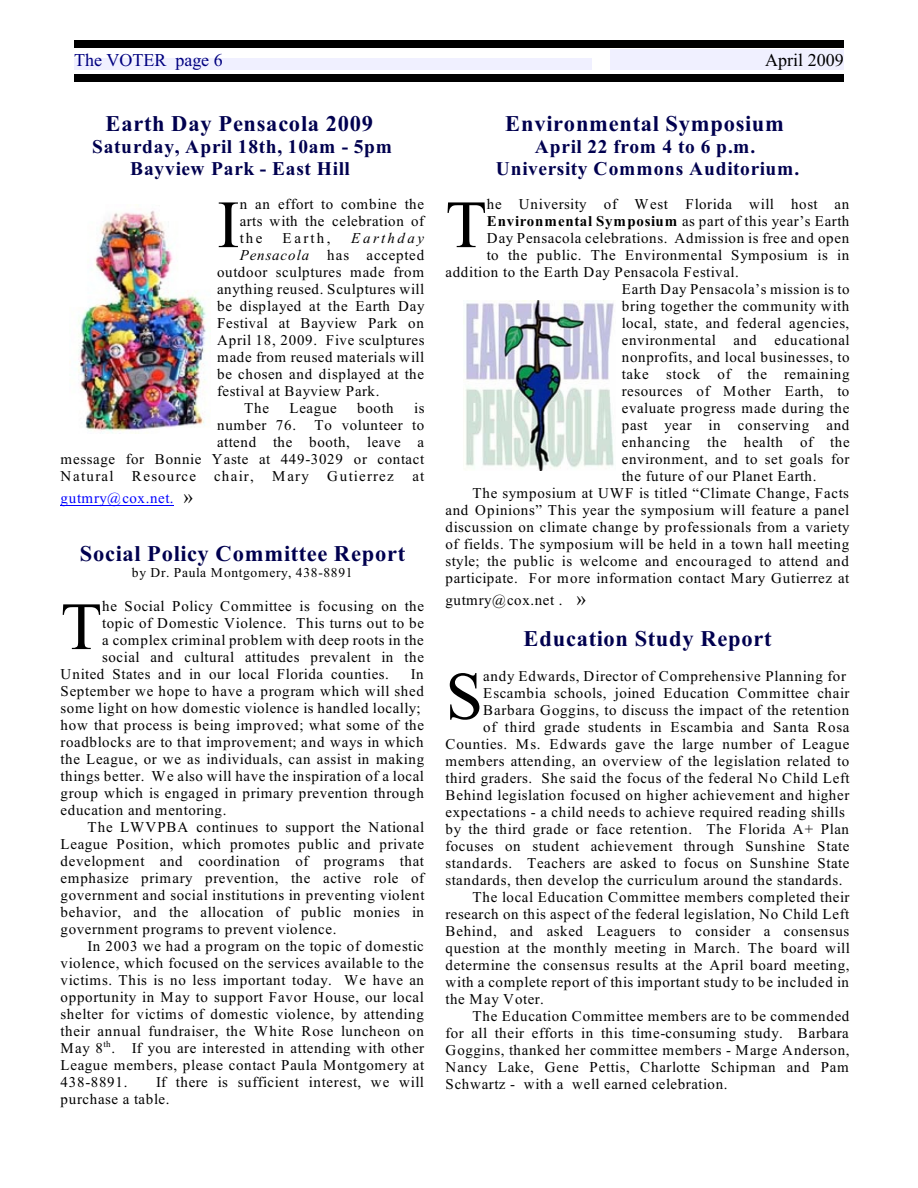
<style>
.page{position:relative;width:918px;height:1188px;background:#fff}
.page>*{position:absolute;margin:0;border:0;box-sizing:border-box;transform-origin:0 0}
.t1{font:67.5px "Times New Roman";color:#000}
.t2{font:700 22.5px "Times New Roman";letter-spacing:.035em;color:#00004f}
.t3{font:700 19.5px/21.6px "Times New Roman";letter-spacing:.035em;color:#00004f;text-align:center}
.t4{font:18px "Times New Roman";color:#000080}
.t5{font:18px "Times New Roman";color:#000}
.t6{font:15px/17px "Times New Roman";letter-spacing:.04em;color:#000;text-align:justify}
.t7{font:15px "Times New Roman";letter-spacing:.04em;color:#00f}
.t8{font:italic 15px "Times New Roman";letter-spacing:.17em;color:#000}
.t9{font:13.5px "Times New Roman";letter-spacing:.06em;color:#000}
.t10{font:9px "Times New Roman";color:#000}
.s1{font-style:italic}
.s2{font-size:19.5px;color:#000}
.s3{font-weight:700}
.s4{font-size:19.5px}
</style>
<div class="page">
<div style="left:74px;top:40px;width:527px;height:8px;background:#000"></div>
<div style="left:601px;top:40px;width:242px;height:8px;background:#000"></div>
<div style="left:74px;top:75px;width:527px;height:7px;background:#000"></div>
<div style="left:601px;top:75px;width:242px;height:7px;background:#000"></div>
<div style="left:74px;top:58px;width:517px;height:12px;background:#f0f0ff"></div>
<div style="left:610px;top:50px;width:233px;height:20px;background:#f0f0ff"></div>
<hr style="left:61px;top:505px;width:113px;height:1px;background:#00f">
<img style="left:78px;top:210px;width:133px;height:224px">
<img style="left:463px;top:300px;width:151px;height:170px">
<p class="t4" style="left:74px;top:54px;width:150px">The VOTER page 6</p>
<p class="t5" style="left:765px;top:54px;width:80px">April 2009</p>
<h2 class="t2" style="left:105px;top:116px;width:269px">Earth Day Pensacola 2009</h2>
<h3 class="t3" style="left:92px;top:138px;width:301px">Saturday, April 18th, 10am - 5pm<br>Bayview Park - East Hill</h3>
<h1 class="t1" style="left:217px;top:200px;width:24px">I</h1>
<p class="t6" style="left:240px;top:197px;width:186px">n an effort to combine the arts with the celebration of the</p>
<p class="t6" style="left:283px;top:231px;width:50px">Earth,</p>
<p class="t8" style="left:351px;top:233px;width:74px">Earthday</p>
<p class="t6" style="left:240px;top:248px;width:186px"><span class="s1">Pensacola</span> has accepted</p>
<p class="t6" style="left:217px;top:265px;width:208px">outdoor sculptures made from</p>
<p class="t6" style="left:217px;top:282px;width:209px">anything reused. Sculptures will</p>
<p class="t6" style="left:217px;top:299px;width:209px">be displayed at the Earth Day</p>
<p class="t6" style="left:217px;top:316px;width:208px">Festival at Bayview Park on</p>
<p class="t6" style="left:217px;top:333px;width:209px">April 18, 2009. Five sculptures</p>
<p class="t6" style="left:217px;top:350px;width:209px">made from reused materials will</p>
<p class="t6" style="left:217px;top:367px;width:209px">be chosen and displayed at the</p>
<p class="t6" style="left:217px;top:384px;width:164px">festival at Bayview Park.</p>
<p class="t6" style="left:244px;top:401px;width:26px">The</p>
<p class="t6" style="left:289px;top:401px;width:49px">League</p>
<p class="t6" style="left:357px;top:401px;width:38px">booth</p>
<p class="t6" style="left:61px;top:401px;width:365px;text-align:right">is<br>number 76. To volunteer to<br>attend the booth, leave a<br>message for Bonnie Yaste at 449-3029 or contact<br>Natural Resource chair, Mary Gutierrez at</p>
<p class="t7" style="left:61px;top:492px;width:134px">gutmry@cox.net. <span class="s2">»</span></p>
<h2 class="t2" style="left:80px;top:546px;width:327px">Social Policy Committee Report</h2>
<p class="t9" style="left:132px;top:568px;width:222px">by Dr. Paula Montgomery, 438-8891</p>
<h1 class="t1" style="left:61px;top:602px;width:43px">T</h1>
<p class="t6" style="left:102px;top:599px;width:324px">he Social Policy Committee is focusing on the</p>
<p class="t6" style="left:102px;top:616px;width:323px">topic of Domestic Violence. This turns out to be</p>
<p class="t6" style="left:102px;top:633px;width:323px">a complex criminal problem with deep roots in the</p>
<p class="t6" style="left:102px;top:650px;width:323px">social and cultural attitudes prevalent in the</p>
<p class="t6" style="left:61px;top:667px;width:330px">United States and in our local Florida counties.</p>
<p class="t6" style="left:61px;top:667px;width:365px;text-align:left;text-indent:350px">In September we hope to have a program which will shed some light on how domestic violence is handled locally; how that process is being improved; what some of the roadblocks are to that improvement; and ways in which the League, or we as individuals, can assist in making things better. We also will have the inspiration of a local group which is engaged in primary prevention through education and mentoring.</p>
<p class="t6" style="left:61px;top:820px;width:365px;text-indent:27px">The LWVPBA continues to support the National League Position, which promotes public and private development and coordination of programs that emphasize primary prevention, the active role of government and social institutions in preventing violent behavior, and the allocation of public monies in government programs to prevent violence.</p>
<p class="t6" style="left:61px;top:939px;width:365px;text-indent:27px">In 2003 we had a program on the topic of domestic violence, which focused on the services available to the victims. This is no less important today. We have an opportunity in May to support Favor House, our local shelter for victims of domestic violence, by attending their annual fundraiser, the White Rose luncheon on May 8 . If you are interested in attending with other</p>
<p class="t10" style="left:103px;top:1041px;width:9px">th</p>
<p class="t6" style="left:61px;top:1058px;width:365px">League members, please contact Paula Montgomery at<br>438-8891.</p>
<p class="t6" style="left:61px;top:1075px;width:365px;text-indent:95px">If there is sufficient interest, we will purchase a table.</p>
<h2 class="t2" style="left:505px;top:116px;width:280px">Environmental Symposium</h2>
<h3 class="t3" style="left:496px;top:138px;width:305px">April 22 from 4 to 6 p.m.<br>University Commons Auditorium.</h3>
<h1 class="t1" style="left:446px;top:200px;width:43px">T</h1>
<p class="t6" style="left:487px;top:197px;width:364px">he University of West Florida will host an</p>
<p class="t6" style="left:487px;top:214px;width:364px"><span class="s3">Environmental Symposium</span> as part of this year’s Earth</p>
<p class="t6" style="left:487px;top:231px;width:364px">Day Pensacola celebrations. Admission is free and open</p>
<p class="t6" style="left:487px;top:248px;width:364px">to the public. The Environmental Symposium is in</p>
<p class="t6" style="left:446px;top:265px;width:295px">addition to the Earth Day Pensacola Festival.</p>
<p class="t6" style="left:622px;top:282px;width:229px">Earth Day Pensacola’s mission is to</p>
<p class="t6" style="left:622px;top:299px;width:229px">bring together the community with</p>
<p class="t6" style="left:622px;top:316px;width:229px">local, state, and federal agencies,</p>
<p class="t6" style="left:622px;top:333px;width:229px">environmental and educational</p>
<p class="t6" style="left:622px;top:350px;width:229px">nonprofits, and local businesses, to</p>
<p class="t6" style="left:622px;top:367px;width:229px">take stock of the remaining</p>
<p class="t6" style="left:622px;top:384px;width:229px">resources of Mother Earth, to</p>
<p class="t6" style="left:622px;top:401px;width:229px">evaluate progress made during the</p>
<p class="t6" style="left:622px;top:418px;width:229px">past year in conserving and</p>
<p class="t6" style="left:622px;top:435px;width:229px">enhancing the health of the</p>
<p class="t6" style="left:622px;top:452px;width:229px">environment, and to set goals for</p>
<p class="t6" style="left:622px;top:469px;width:196px">the future of our Planet Earth.</p>
<p class="t6" style="left:472px;top:486px;width:378px">The symposium at UWF is titled “Climate Change, Facts</p>
<p class="t6" style="left:446px;top:503px;width:405px">and Opinions” This year the symposium will feature a panel</p>
<p class="t6" style="left:446px;top:520px;width:406px">discussion on climate change by professionals from a variety</p>
<p class="t6" style="left:446px;top:537px;width:405px">of fields. The symposium will be held in a town hall meeting</p>
<p class="t6" style="left:446px;top:554px;width:405px">style; the public is welcome and encouraged to attend and</p>
<p class="t6" style="left:446px;top:571px;width:405px">participate. For more information contact Mary Gutierrez at</p>
<p class="t6" style="left:446px;top:593px;width:142px">gutmry@cox.net . <span class="s4">»</span></p>
<h2 class="t2" style="left:524px;top:631px;width:250px">Education Study Report</h2>
<h1 class="t1" style="left:446px;top:672px;width:39px">S</h1>
<p class="t6" style="left:483px;top:669px;width:364px">andy Edwards, Director of Comprehensive Planning for</p>
<p class="t6" style="left:483px;top:686px;width:368px">Escambia schools, joined Education Committee chair</p>
<p class="t6" style="left:483px;top:703px;width:367px">Barbara Goggins, to discuss the impact of the retention</p>
<p class="t6" style="left:483px;top:720px;width:368px">of third grade students in Escambia and Santa Rosa</p>
<p class="t6" style="left:446px;top:737px;width:405px">Counties. Ms. Edwards gave the large number of League</p>
<p class="t6" style="left:446px;top:754px;width:405px">members attending, an overview of the legislation related to</p>
<p class="t6" style="left:446px;top:771px;width:406px">third graders. She said the focus of the federal No Child Left</p>
<p class="t6" style="left:446px;top:788px;width:405px">Behind legislation focused on higher achievement and higher</p>
<p class="t6" style="left:446px;top:805px;width:401px">expectations - a child needs to achieve required reading shills</p>
<p class="t6" style="left:446px;top:822px;width:405px">by the third grade or face retention. The Florida A+ Plan</p>
<p class="t6" style="left:446px;top:839px;width:405px">focuses on student achievement through Sunshine State</p>
<p class="t6" style="left:446px;top:856px;width:405px">standards. Teachers are asked to focus on Sunshine State</p>
<p class="t6" style="left:446px;top:873px;width:399px">standards, then develop the curriculum around the standards.</p>
<p class="t6" style="left:472px;top:890px;width:379px">The local Education Committee members completed their</p>
<p class="t6" style="left:446px;top:907px;width:405px">research on this aspect of the federal legislation, No Child Left</p>
<p class="t6" style="left:446px;top:924px;width:405px">Behind, and asked Leaguers to consider a consensus</p>
<p class="t6" style="left:446px;top:941px;width:406px">question at the monthly meeting in March. The board will</p>
<p class="t6" style="left:446px;top:958px;width:406px">determine the consensus results at the April board meeting,</p>
<p class="t6" style="left:446px;top:975px;width:405px">with a complete report of this important study to be included in</p>
<p class="t6" style="left:446px;top:992px;width:100px">the May Voter.</p>
<p class="t6" style="left:472px;top:1009px;width:378px">The Education Committee members are to be commended</p>
<p class="t6" style="left:446px;top:1026px;width:405px">for all their efforts in this time-consuming study. Barbara</p>
<p class="t6" style="left:446px;top:1043px;width:406px">Goggins, thanked her committee members - Marge Anderson,</p>
<p class="t6" style="left:446px;top:1060px;width:405px">Nancy Lake, Gene Pettis, Charlotte Schipman and Pam</p>
<p class="t6" style="left:446px;top:1077px;width:284px">Schwartz - with a well earned celebration.</p>
</div>
